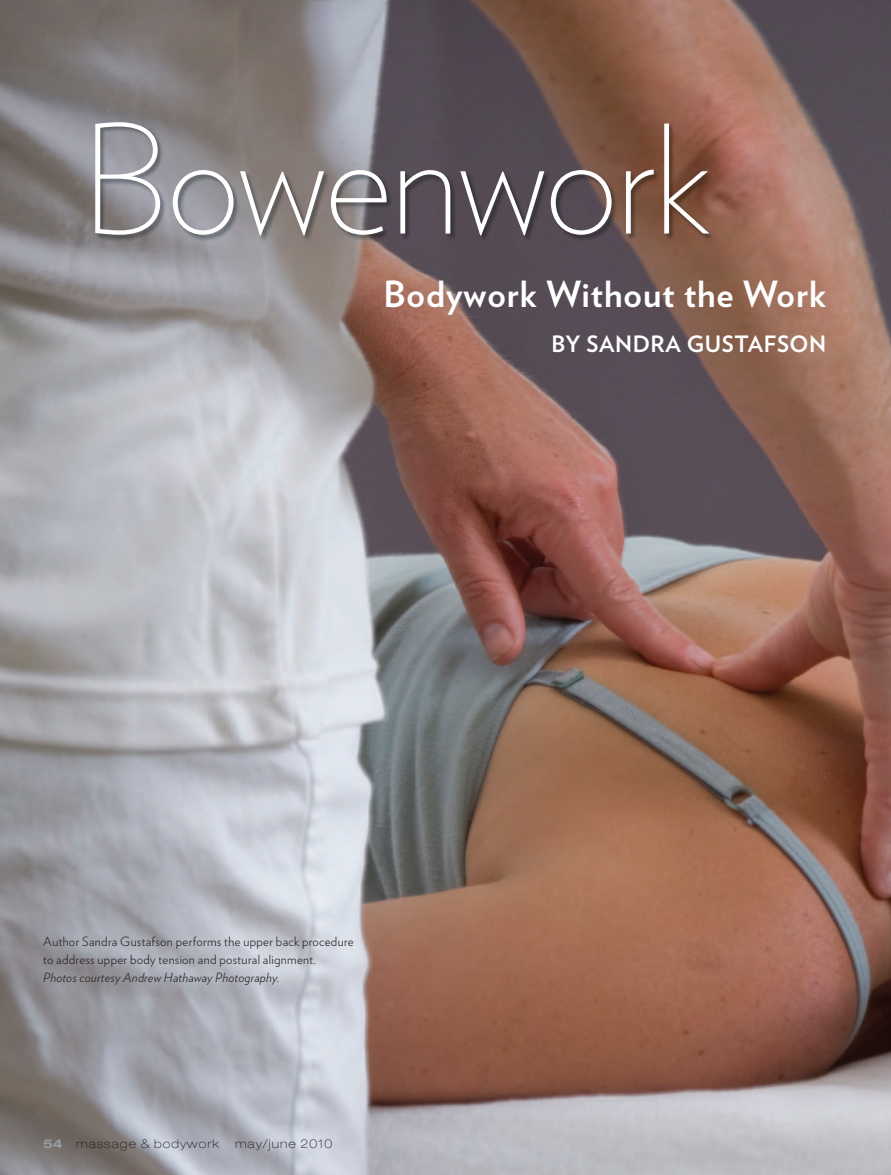
<style>
.page{position:relative;width:891px;height:1175px;background:#fff}
.page>*{position:absolute;margin:0;border:0;box-sizing:border-box;transform-origin:0 0}
.t1{font:200 150px "Verlag";letter-spacing:-.025em;color:#fff}
.t2{font:700 36px "Verlag";letter-spacing:.025em;color:#fff}
.t3{font:700 22.5px "Verlag";letter-spacing:.025em;color:#fff}
.t4{font:300 12.75px/18px "Verlag";letter-spacing:.025em;color:#231f20}
.t5{font:italic 300 12.75px "Verlag";letter-spacing:.015em;color:#231f20}
.t6{font:100 expanded 12px "Helvetica Neue";letter-spacing:.085em;color:#231f20}
.s1{font-weight:700;color:#979ea2}
</style>
<div class="page">
<img style="left:0;top:0;width:891px;height:1174px">
<img style="left:95px;top:122px;width:620px;height:120px">
<h1 class="t1" style="left:81px;top:72px;width:630px">Bowenwork</h1>
<h2 class="t2" style="left:383px;top:265px;width:444px">Bodywork Without the Work</h2>
<h3 class="t3" style="left:552px;top:326px;width:276px">By Sandra GuStafSon</h3>
<p class="t4" style="left:43px;top:931px;width:312px">Author Sandra Gustafson performs the upper back procedure to address upper body tension and postural alignment.</p>
<p class="t5" style="left:43px;top:967px;width:238px">Photos courtesy Andrew Hathaway Photography.</p>
<p class="t6" style="left:43px;top:1137px;width:178px"><span class="s1">54</span> massage &amp; bodywork</p>
<p class="t6" style="left:235px;top:1137px;width:99px">may/june 2010</p>
</div>
